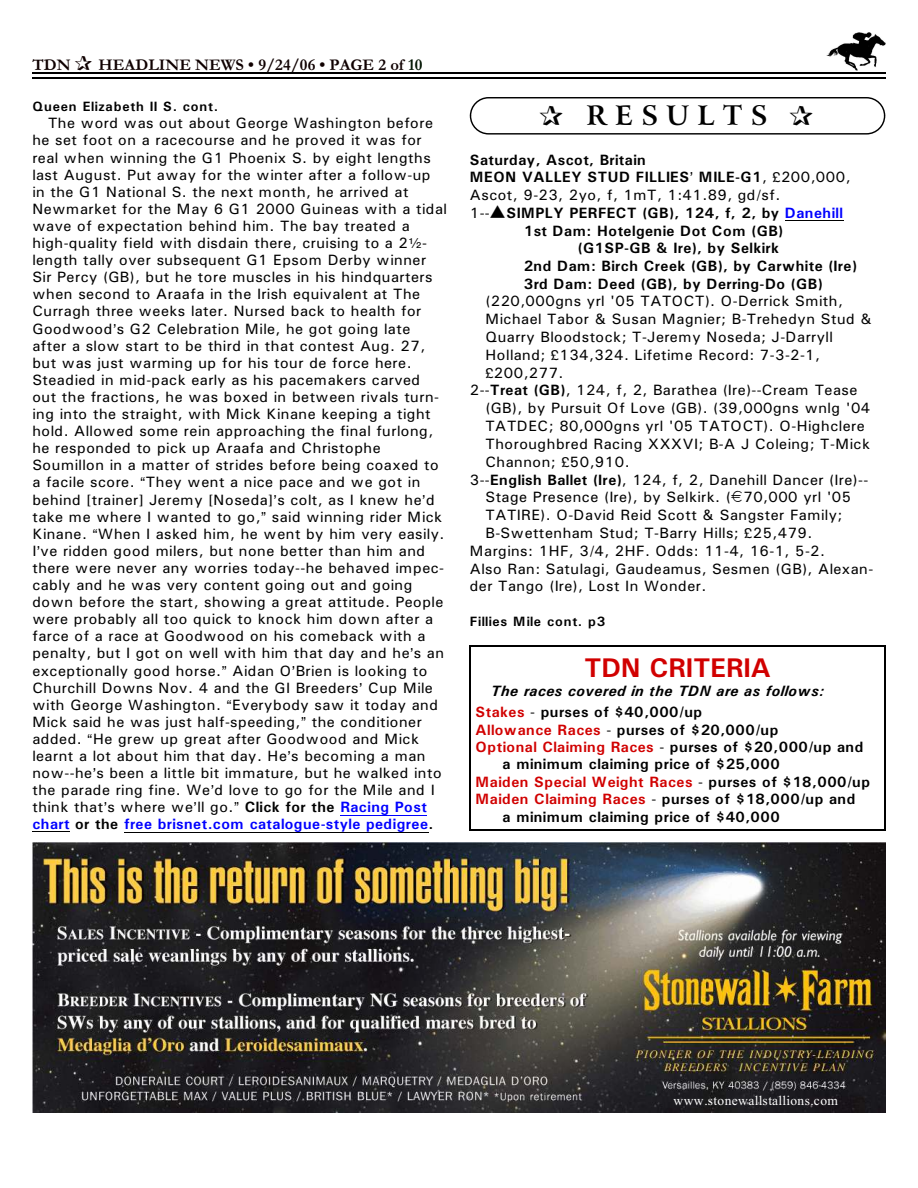
<style>
.page{position:relative;width:918px;height:1188px;background:#fff}
.page>*{position:absolute;margin:0;border:0;box-sizing:border-box;transform-origin:0 0}
.t1{font:700 27px "Univers";letter-spacing:.005em;color:#d10000}
.t2{font:700 27px "Arrus BT";letter-spacing:.295em;color:#000}
.t3{font:700 16.5px "Garamond";letter-spacing:.005em;color:#0f0000}
.t4{font:15px/17.1px "Univers";letter-spacing:.03em;color:#000}
.t5{font:700 15px "Univers";letter-spacing:.035em;color:#000}
.t6{font:700 15px "Univers";letter-spacing:.03em;color:#d10000}
.t7{font:italic 700 15px/20.9px "Univers";letter-spacing:.03em;color:#000}
.t8{font:700 13.5px "Univers";letter-spacing:.065em;color:#000}
.t9{font:13.5px "Times New Roman";letter-spacing:.035em;color:#fff}
.s1{color:#001400}
.s2{font-weight:700}
.s3{font-weight:700;color:#00f}
.s4{font-weight:400}
.s5{color:#00f}
.s6{font-style:normal;color:#d10000}
.s7{font-weight:400;font-style:normal}
.s8{font-style:normal}
.s9{color:#d10000}
.s10{font-weight:400;color:#000}
.s11{color:#000}
</style>
<div class="page">
<img style="left:826px;top:32px;width:60px;height:38px">
<hr style="left:32px;top:72px;width:853px;height:1px;background:#000">
<hr style="left:32px;top:77px;width:853px;height:2px;background:#000">
<div style="left:470px;top:97px;width:415px;height:38px;border:1px solid #000;border-radius:18px"></div>
<hr style="left:470px;top:645px;width:1px;height:186px;background:#000">
<hr style="left:884px;top:645px;width:1px;height:186px;background:#000">
<hr style="left:470px;top:645px;width:415px;height:2px;background:#000">
<hr style="left:470px;top:830px;width:415px;height:1px;background:#000">
<hr style="left:340px;top:815px;width:87px;height:1px;background:#00f">
<hr style="left:32px;top:831px;width:38px;height:1px;background:#000">
<hr style="left:124px;top:832px;width:304px;height:1px;background:#000">
<hr style="left:785px;top:220px;width:58px;height:1px;background:#000">
<img style="left:32px;top:842px;width:854px;height:270px">
<p class="t3" style="left:32px;top:59px;width:40px">TDN</p>
<p class="t3" style="left:98px;top:59px;width:326px">HEADLINE NEWS • 9/24/06 • PAGE 2 of <span class="s1">10</span></p>
<p class="t8" style="left:32px;top:102px;width:188px">Queen Elizabeth II S. cont.</p>
<p class="t4" style="left:32px;top:116px;width:416px;text-indent:16px">The word was out about George Washington before he set foot on a racecourse and he proved it was for real when winning the G1 Phoenix S. by eight lengths last August. Put away for the winter after a follow-up<br>in the G1 National S. the next month, he arrived at Newmarket for the May 6 G1 2000 Guineas with a tidal wave of expectation behind him. The bay treated a high-quality field with disdain there, cruising to a 2 - length tally over subsequent G1 Epsom Derby winner Sir Percy (GB), but he tore muscles in his hindquarters when second to Araafa in the Irish equivalent at The Curragh three weeks later. Nursed back to health for Goodwood s G2 Celebration Mile, he got going late after a slow start to be third in that contest Aug. 27, but was just warming up for his tour de force here.<br>Steadied in mid-pack early as his pacemakers carved out the fractions, he was boxed in between rivals turn&shy;ing into the straight, with Mick Kinane keeping a tight hold. Allowed some rein approaching the final furlong, he responded to pick up Araafa and Christophe Soumillon in a matter of strides before being coaxed to a facile score. They went a nice pace and we got in behind [trainer] Jeremy [Noseda] s colt, as I knew he d take me where I wanted to go, said winning rider Mick Kinane. When I asked him, he went by him very easily.<br>I ve ridden good milers, but none better than him and there were never any worries today--he behaved impec&shy;cably and he was very content going out and going down before the start, showing a great attitude. People were probably all too quick to knock him down after a farce of a race at Goodwood on his comeback with a penalty, but I got on well with him that day and he s an exceptionally good horse. Aidan O Brien is looking to Churchill Downs Nov. 4 and the GI Breeders Cup Mile with George Washington. Everybody saw it today and Mick said he was just half-speeding, the conditioner added. He grew up great after Goodwood and Mick learnt a lot about him that day. He s becoming a man now--he s been a little bit immature, but he walked into the parade ring fine. We d love to go for the Mile and I think that s where we ll go. <span class="s2">Click for the</span> <span class="s3">Racing Post chart</span> <span class="s2">or the</span> <span class="s3">free brisnet.com catalogue-style pedigree</span><span class="s2">.</span></p>
<h1 class="t2" style="left:587px;top:105px;width:183px">RESULTS</h1>
<p class="t5" style="left:470px;top:154px;width:177px">Saturday, Ascot, Britain</p>
<p class="t5" style="left:470px;top:172px;width:382px">MEON VALLEY STUD FILLIES MILE-G1<span class="s4">, 200,000,</span></p>
<p class="t4" style="left:470px;top:188px;width:312px">Ascot, 9-23, 2yo, f, 1mT, 1:41.89, gd/sf.</p>
<p class="t5" style="left:470px;top:208px;width:375px"><span class="s4">1--</span>▲SIMPLY PERFECT (GB), 124, f, 2, by <span class="s5">Danehill</span></p>
<p class="t5" style="left:524px;top:225px;width:261px">1st Dam: Hotelgenie Dot Com (GB)</p>
<p class="t5" style="left:578px;top:243px;width:203px">(G1SP-GB &amp; Ire), by Selkirk</p>
<p class="t5" style="left:524px;top:261px;width:335px">2nd Dam: Birch Creek (GB), by Carwhite (Ire)</p>
<p class="t5" style="left:524px;top:278px;width:300px">3rd Dam: Deed (GB), by Derring-Do (GB)</p>
<p class="t4" style="left:485px;top:294px;width:359px">(220,000gns yrl '05 TATOCT). O-Derrick Smith,</p>
<p class="t4" style="left:485px;top:312px;width:388px">Michael Tabor &amp; Susan Magnier; B-Trehedyn Stud &amp;</p>
<p class="t4" style="left:485px;top:330px;width:349px">Quarry Bloodstock; T-Jeremy Noseda; J-Darryll</p>
<p class="t4" style="left:485px;top:347px;width:336px">Holland; 134,324. Lifetime Record: 7-3-2-1,</p>
<p class="t4" style="left:494px;top:365px;width:71px">200,277.</p>
<p class="t4" style="left:470px;top:383px;width:389px">2--<span class="s2">Treat (GB)</span>, 124, f, 2, Barathea (Ire)--Cream Tease</p>
<p class="t4" style="left:485px;top:401px;width:386px">(GB), by Pursuit Of Love (GB). (39,000gns wnlg '04</p>
<p class="t4" style="left:485px;top:419px;width:381px">TATDEC; 80,000gns yrl '05 TATOCT). O-Highclere</p>
<p class="t4" style="left:485px;top:437px;width:386px">Thoroughbred Racing XXXVI; B-A J Coleing; T-Mick</p>
<p class="t4" style="left:485px;top:454px;width:146px">Channon; 50,910.</p>
<p class="t4" style="left:470px;top:472px;width:400px">3--<span class="s2">English Ballet (Ire)</span>, 124, f, 2, Danehill Dancer (Ire)--</p>
<p class="t4" style="left:485px;top:490px;width:367px">Stage Presence (Ire), by Selkirk. ( 70,000 yrl '05</p>
<p class="t4" style="left:485px;top:508px;width:359px">TATIRE). O-David Reid Scott &amp; Sangster Family;</p>
<p class="t4" style="left:485px;top:526px;width:329px">B-Swettenham Stud; T-Barry Hills; 25,479.</p>
<p class="t4" style="left:470px;top:543px;width:357px">Margins: 1HF, 3/4, 2HF. Odds: 11-4, 16-1, 5-2.</p>
<p class="t4" style="left:470px;top:561px;width:405px">Also Ran: Satulagi, Gaudeamus, Sesmen (GB), Alexan-</p>
<p class="t4" style="left:470px;top:579px;width:238px">der Tango (Ire), Lost In Wonder.</p>
<p class="t8" style="left:470px;top:617px;width:137px">Fillies Mile cont. p3</p>
<h1 class="t1" style="left:585px;top:659px;width:188px">TDN CRITERIA</h1>
<p class="t7" style="left:476px;top:682px;width:350px;text-indent:16px">The races covered in the TDN are as follows:<br><span class="s6">Stakes</span> <span class="s7">-</span> <span class="s8">purses of $40,000/up</span></p>
<p class="t5" style="left:476px;top:724px;width:304px"><span class="s9">Allowance Races</span> <span class="s4">-</span> purses of $20,000/up</p>
<p class="t6" style="left:476px;top:742px;width:389px">Optional Claiming Races <span class="s10">-</span> <span class="s11">purses of $20,000/up and</span></p>
<p class="t5" style="left:503px;top:759px;width:279px">a minimum claiming price of $25,000</p>
<p class="t6" style="left:476px;top:776px;width:396px">Maiden Special Weight Races <span class="s10">-</span> <span class="s11">purses of $18,000/up</span></p>
<p class="t5" style="left:476px;top:794px;width:381px"><span class="s9">Maiden Claiming Races</span> <span class="s4">-</span> purses of $18,000/up and</p>
<p class="t5" style="left:503px;top:811px;width:279px">a minimum claiming price of $40,000</p>
<p class="t9" style="left:674px;top:1095px;width:166px">www.stonewallstallions.com</p>
</div>
